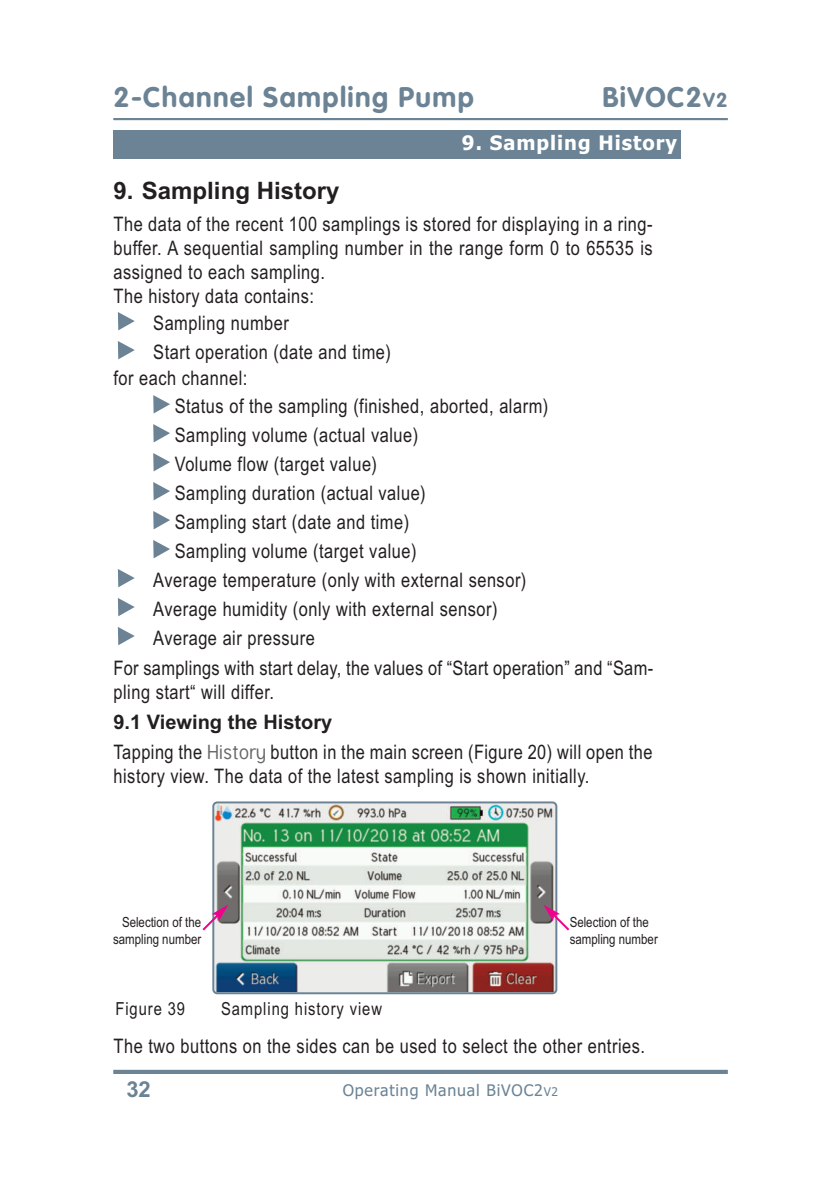
<style>
.page{position:relative;width:840px;height:1191px;background:#fff}
.page>*{position:absolute;margin:0;border:0;box-sizing:border-box;transform-origin:0 0}
.t1{font:700 28px "VAG Rounded";letter-spacing:.05em;color:#6b8394}
.t2{font:700 24px "Arial";color:#231f20}
.t3{font:700 22px "Arial";color:#6b8394}
.t4{font:20px/24px "Arial Narrow";letter-spacing:.025em;color:#231f20}
.t5{font:700 20px "Arial";color:#231f20}
.t6{font:700 20px "Tahoma";letter-spacing:.05em;color:#fff}
.t7{font:18px "Arial Narrow";letter-spacing:.05em;color:#231f20}
.t8{font:16px "Tahoma";letter-spacing:.05em;color:#6b8394}
.t9{font:14px/16.8px "Arial Narrow";color:#231f20}
.s1{font-size:20px}
.s2{font-family:"Tuffy";color:#67676a}
.s3{font-size:12px}
</style>
<div class="page">
<hr style="left:113px;top:118px;width:614px;height:2px;background:#6b8394">
<svg style="left:113px;top:1069px;width:614px;height:4px;background:#889ba9"></svg>
<div style="left:113px;top:130px;width:567px;height:29px;background:#6b8394"></div>
<svg style="left:118px;top:312px;width:17px;height:18px"></svg>
<svg style="left:118px;top:341px;width:17px;height:18px"></svg>
<svg style="left:153px;top:395px;width:17px;height:18px"></svg>
<svg style="left:153px;top:424px;width:17px;height:18px"></svg>
<svg style="left:153px;top:453px;width:17px;height:18px"></svg>
<svg style="left:153px;top:482px;width:17px;height:18px"></svg>
<svg style="left:153px;top:511px;width:17px;height:18px"></svg>
<svg style="left:153px;top:540px;width:17px;height:18px"></svg>
<svg style="left:118px;top:569px;width:17px;height:18px"></svg>
<svg style="left:118px;top:598px;width:17px;height:18px"></svg>
<svg style="left:118px;top:627px;width:17px;height:18px"></svg>
<svg style="left:212px;top:801px;width:345px;height:193px"></svg>
<svg style="left:543px;top:904px;width:27px;height:28px"></svg>
<svg style="left:202px;top:904px;width:26px;height:28px"></svg>
<h1 class="t1" style="left:113px;top:80px;width:362px">2-Channel Sampling Pump</h1>
<h1 class="t1" style="left:602px;top:80px;width:126px">BiVOC2<span class="s1">V2</span></h1>
<p class="t6" style="left:461px;top:132px;width:216px">9. Sampling History</p>
<p class="t2" style="left:113px;top:177px;width:227px">9. Sampling History</p>
<p class="t4" style="left:113px;top:212px;width:540px">The data of the recent 100 samplings is stored for displaying in a ring&shy;buffer. A sequential sampling number in the range form 0 to 65535 is assigned to each sampling.<br>The history data contains:</p>
<p class="t4" style="left:153px;top:309px;width:239px;line-height:29px">Sampling number<br>Start operation (date and time)</p>
<p class="t4" style="left:113px;top:365px;width:135px">for each channel:</p>
<p class="t4" style="left:175px;top:394px;width:375px">Status of the sampling (finished, aborted, alarm)</p>
<p class="t4" style="left:175px;top:423px;width:245px">Sampling volume (actual value)</p>
<p class="t4" style="left:175px;top:452px;width:204px">Volume flow (target value)</p>
<p class="t4" style="left:175px;top:481px;width:252px">Sampling duration (actual value)</p>
<p class="t4" style="left:175px;top:510px;width:236px">Sampling start (date and time)</p>
<p class="t4" style="left:175px;top:539px;width:243px">Sampling volume (target value)</p>
<p class="t4" style="left:153px;top:568px;width:374px">Average temperature (only with external sensor)</p>
<p class="t4" style="left:153px;top:597px;width:345px">Average humidity (only with external sensor)</p>
<p class="t4" style="left:153px;top:626px;width:163px">Average air pressure</p>
<p class="t4" style="left:113px;top:656px;width:541px">For samplings with start delay, the values of “Start operation” and “Sam-</p>
<p class="t4" style="left:113px;top:680px;width:162px">pling start“ will differ.</p>
<p class="t5" style="left:113px;top:710px;width:220px">9.1 Viewing the History</p>
<p class="t4" style="left:113px;top:740px;width:540px">Tapping the <span class="s2">History</span> button in the main screen (Figure 20) will open the history view. The data of the latest sampling is shown initially.</p>
<p class="t9" style="left:113px;top:913px;width:90px;text-align:right">Selection of the sampling number</p>
<p class="t7" style="left:115px;top:998px;width:71px">Figure 39</p>
<p class="t7" style="left:221px;top:998px;width:162px">Sampling history view</p>
<p class="t9" style="left:569px;top:914px;width:90px">Selection of the sampling number</p>
<p class="t4" style="left:113px;top:1033px;width:532px">The two buttons on the sides can be used to select the other entries.</p>
<p class="t3" style="left:126px;top:1077px;width:26px">32</p>
<p class="t8" style="left:342px;top:1081px;width:216px">Operating Manual BiVOC2<span class="s3">V2</span></p>
</div>
